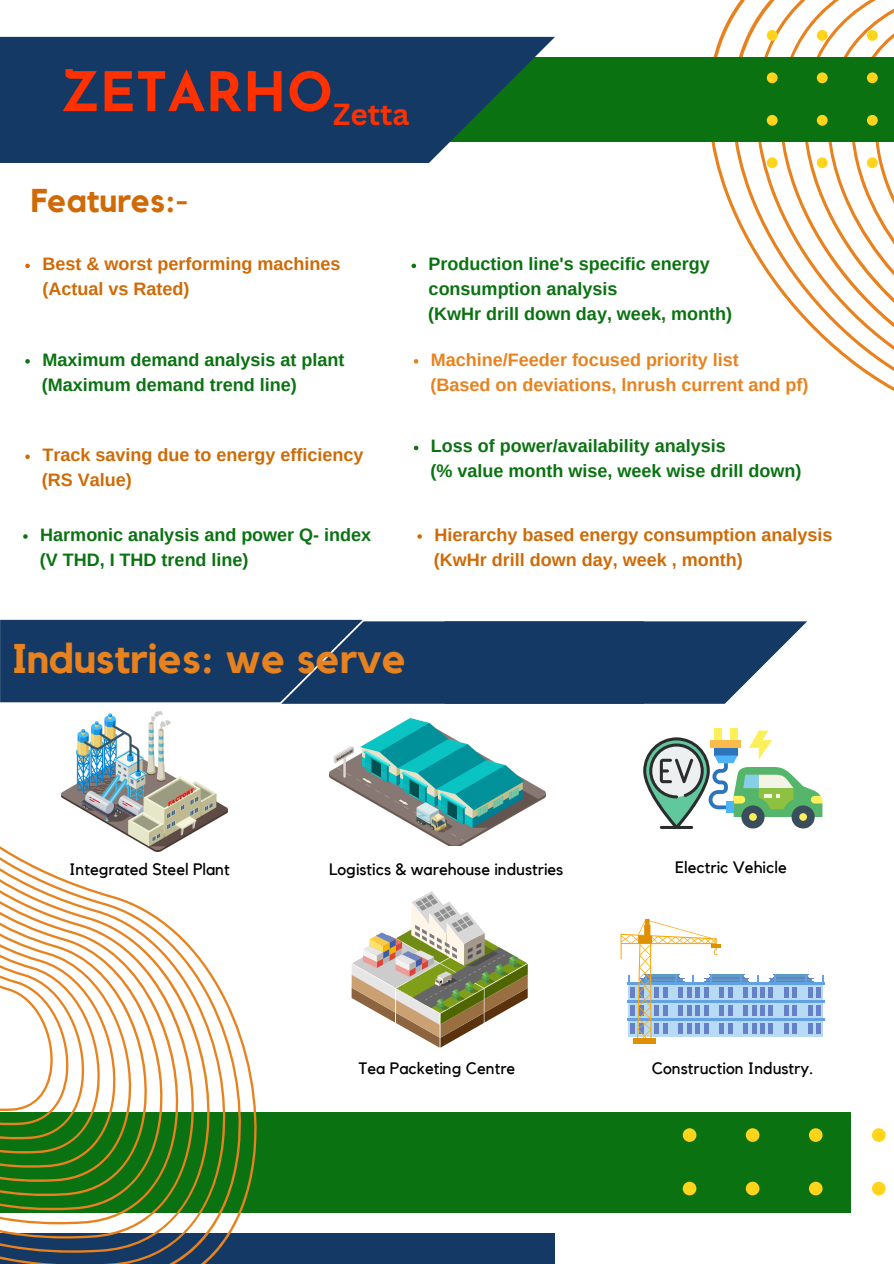
<style>
.page{position:relative;width:894px;height:1264px;background:#fff}
.page>*{position:absolute;margin:0;border:0;box-sizing:border-box;transform-origin:0 0}
.t1{font:700 54.3px "Josefin Sans";color:#ff3100}
.t2{font:700 41.4px "Kollektif";color:#e8821e}
.t3{font:700 32.85px "Kollektif";color:#cf6a06}
.t4{font:700 29.7px "Canva Sans";color:#ff3100}
.t5{font:700 18px/24.8px "Arimo";color:#0a7211}
.t6{font:700 18px/24.8px "Arimo";color:#cf6a06}
.t7{font:700 18px "Arimo";color:#e8821e}
.t8{font:16.5px "Kollektif";color:#000}
</style>
<div class="page">
<svg style="left:633px;top:0;width:260px;height:623px"></svg>
<div style="left:278px;top:58px;width:615px;height:84px;background:#0a7211"></div>
<svg style="left:0;top:37px;width:554px;height:126px;background:#1b4463"></svg>
<div style="left:0;top:1112px;width:850px;height:100px;background:#0a7211"></div>
<svg style="left:682px;top:1128px;width:203px;height:85px"></svg>
<div style="left:0;top:1233px;width:554px;height:30px;background:#143964"></div>
<svg style="left:0;top:792px;width:260px;height:471px"></svg>
<svg style="left:766px;top:30px;width:127px;height:138px"></svg>
<svg style="left:0;top:620px;width:806px;height:83px;background:#22456d"></svg>
<img style="left:62px;top:712px;width:165px;height:139px">
<svg style="left:351px;top:891px;width:176px;height:156px"></svg>
<img style="left:329px;top:718px;width:216px;height:127px">
<div style="left:714px;top:728px;width:8px;height:12px;background:#fcf05a"></div>
<div style="left:729px;top:728px;width:8px;height:12px;background:#fcf05a"></div>
<svg style="left:643px;top:730px;width:179px;height:99px"></svg>
<div style="left:757px;top:984px;width:66px;height:16px;background:linear-gradient(to right,#b7dbf5,#b7dbf5)"></div>
<hr style="left:816px;top:986px;width:4px;height:11px;background:#6681c8">
<div style="left:807px;top:986px;width:5px;height:11px;background:#6681c8"></div>
<hr style="left:792px;top:986px;width:4px;height:11px;background:#6681c8">
<div style="left:783px;top:986px;width:5px;height:11px;background:#6681c8"></div>
<hr style="left:768px;top:986px;width:4px;height:11px;background:#6681c8">
<div style="left:759px;top:986px;width:5px;height:11px;background:#6681c8"></div>
<div style="left:757px;top:1002px;width:66px;height:16px;background:#b7dbf5"></div>
<hr style="left:816px;top:1005px;width:4px;height:10px;background:#6681c8">
<div style="left:807px;top:1005px;width:5px;height:10px;background:#6681c8"></div>
<hr style="left:792px;top:1005px;width:4px;height:10px;background:#6681c8">
<div style="left:783px;top:1005px;width:5px;height:10px;background:#6681c8"></div>
<hr style="left:768px;top:1005px;width:4px;height:10px;background:#6681c8">
<div style="left:759px;top:1005px;width:5px;height:10px;background:#6681c8"></div>
<div style="left:757px;top:1020px;width:66px;height:16px;background:#b7dbf5"></div>
<hr style="left:816px;top:1023px;width:4px;height:10px;background:#6681c8">
<div style="left:807px;top:1023px;width:5px;height:10px;background:#6681c8"></div>
<hr style="left:792px;top:1023px;width:4px;height:10px;background:#6681c8">
<div style="left:783px;top:1023px;width:5px;height:10px;background:#6681c8"></div>
<hr style="left:768px;top:1023px;width:4px;height:10px;background:#6681c8">
<div style="left:759px;top:1023px;width:5px;height:10px;background:#6681c8"></div>
<hr style="left:770px;top:978px;width:41px;height:3px;background:#5b9cc4">
<hr style="left:768px;top:977px;width:45px;height:1px;background:#6681c8">
<hr style="left:773px;top:974px;width:36px;height:1px;background:#6681c8">
<hr style="left:774px;top:974px;width:33px;height:3px;background:#5b9cc4">
<hr style="left:756px;top:981px;width:68px;height:3px;background:#64a1e4">
<hr style="left:756px;top:1000px;width:68px;height:2px;background:#64a1e4">
<hr style="left:756px;top:1018px;width:68px;height:2px;background:#64a1e4">
<svg style="left:721px;top:984px;width:37px;height:16px"></svg>
<div style="left:751px;top:986px;width:5px;height:11px;background:#6681c8"></div>
<div style="left:742px;top:986px;width:5px;height:11px;background:#6681c8"></div>
<div style="left:727px;top:986px;width:5px;height:11px;background:#6681c8"></div>
<div style="left:718px;top:986px;width:5px;height:11px;background:#6681c8"></div>
<svg style="left:721px;top:1002px;width:37px;height:16px"></svg>
<div style="left:751px;top:1005px;width:5px;height:10px;background:#6681c8"></div>
<div style="left:742px;top:1005px;width:5px;height:10px;background:#6681c8"></div>
<div style="left:727px;top:1005px;width:5px;height:10px;background:#6681c8"></div>
<div style="left:718px;top:1005px;width:5px;height:10px;background:#6681c8"></div>
<svg style="left:721px;top:1020px;width:37px;height:16px"></svg>
<div style="left:751px;top:1023px;width:5px;height:10px;background:#6681c8"></div>
<div style="left:742px;top:1023px;width:5px;height:10px;background:#6681c8"></div>
<div style="left:727px;top:1023px;width:5px;height:10px;background:#6681c8"></div>
<div style="left:718px;top:1023px;width:5px;height:10px;background:#6681c8"></div>
<hr style="left:705px;top:978px;width:42px;height:3px;background:#5b9cc4">
<hr style="left:704px;top:977px;width:44px;height:1px;background:#6681c8">
<hr style="left:708px;top:974px;width:36px;height:1px;background:#6681c8">
<hr style="left:709px;top:974px;width:34px;height:3px;background:#5b9cc4">
<hr style="left:691px;top:981px;width:68px;height:3px;background:#64a1e4">
<hr style="left:691px;top:1000px;width:68px;height:2px;background:#64a1e4">
<hr style="left:691px;top:1018px;width:68px;height:2px;background:#64a1e4">
<svg style="left:620px;top:918px;width:101px;height:125px"></svg>
<svg style="left:25px;top:263px;width:5px;height:5px"></svg>
<svg style="left:25px;top:359px;width:5px;height:4px"></svg>
<svg style="left:411px;top:263px;width:5px;height:5px"></svg>
<svg style="left:414px;top:359px;width:4px;height:4px"></svg>
<svg style="left:25px;top:454px;width:5px;height:5px"></svg>
<svg style="left:414px;top:446px;width:4px;height:4px"></svg>
<svg style="left:23px;top:534px;width:5px;height:4px"></svg>
<svg style="left:417px;top:534px;width:5px;height:4px"></svg>
<p class="t1" style="left:60px;top:70px;width:274px">ZETARHO</p>
<h4 class="t4" style="left:333px;top:94px;width:78px">Zetta</h4>
<p class="t3" style="left:31px;top:185px;width:159px">Features:-</p>
<p class="t6" style="left:42px;top:252px;width:299px">Best &amp; worst performing machines (Actual vs Rated)</p>
<p class="t5" style="left:42px;top:347px;width:303px">Maximum demand analysis at plant</p>
<h2 class="t5" style="left:42px;top:372px;width:256px">(Maximum demand trend line)</h2>
<h4 class="t6" style="left:42px;top:442px;width:322px">Track saving due to energy efficiency</h4>
<p class="t6" style="left:42px;top:467px;width:91px">(RS Value)</p>
<h4 class="t5" style="left:40px;top:522px;width:332px">Harmonic analysis and power Q- index</h4>
<p class="t5" style="left:40px;top:547px;width:210px">(V THD, I THD trend line)</p>
<h4 class="t5" style="left:428px;top:252px;width:283px">Production line's specific energy consumption analysis</h4>
<h3 class="t5" style="left:428px;top:301px;width:305px">(KwHr drill down day, week, month)</h3>
<p class="t7" style="left:431px;top:349px;width:309px">Machine/Feeder focused priority list</p>
<p class="t7" style="left:430px;top:374px;width:379px">(Based on deviations, lnrush current and pf)</p>
<h4 class="t5" style="left:431px;top:434px;width:296px">Loss of power/availability analysis</h4>
<p class="t5" style="left:430px;top:458px;width:372px">(% value month wise, week wise drill down)</p>
<h4 class="t6" style="left:434px;top:522px;width:399px">Hierarchy based energy consumption analysis</h4>
<p class="t6" style="left:434px;top:547px;width:310px">(KwHr drill down day, week , month)</p>
<h4 class="t2" style="left:12px;top:639px;width:395px">Industries: we serve</h4>
<p class="t8" style="left:69px;top:861px;width:162px">Integrated Steel Plant</p>
<h4 class="t8" style="left:329px;top:861px;width:236px">Logistics &amp; warehouse industries</h4>
<p class="t8" style="left:675px;top:859px;width:113px">Electric Vehicle</p>
<p class="t8" style="left:359px;top:1061px;width:158px">Tea Packeting Centre</p>
<p class="t8" style="left:651px;top:1061px;width:163px">Construction Industry.</p>
</div>
